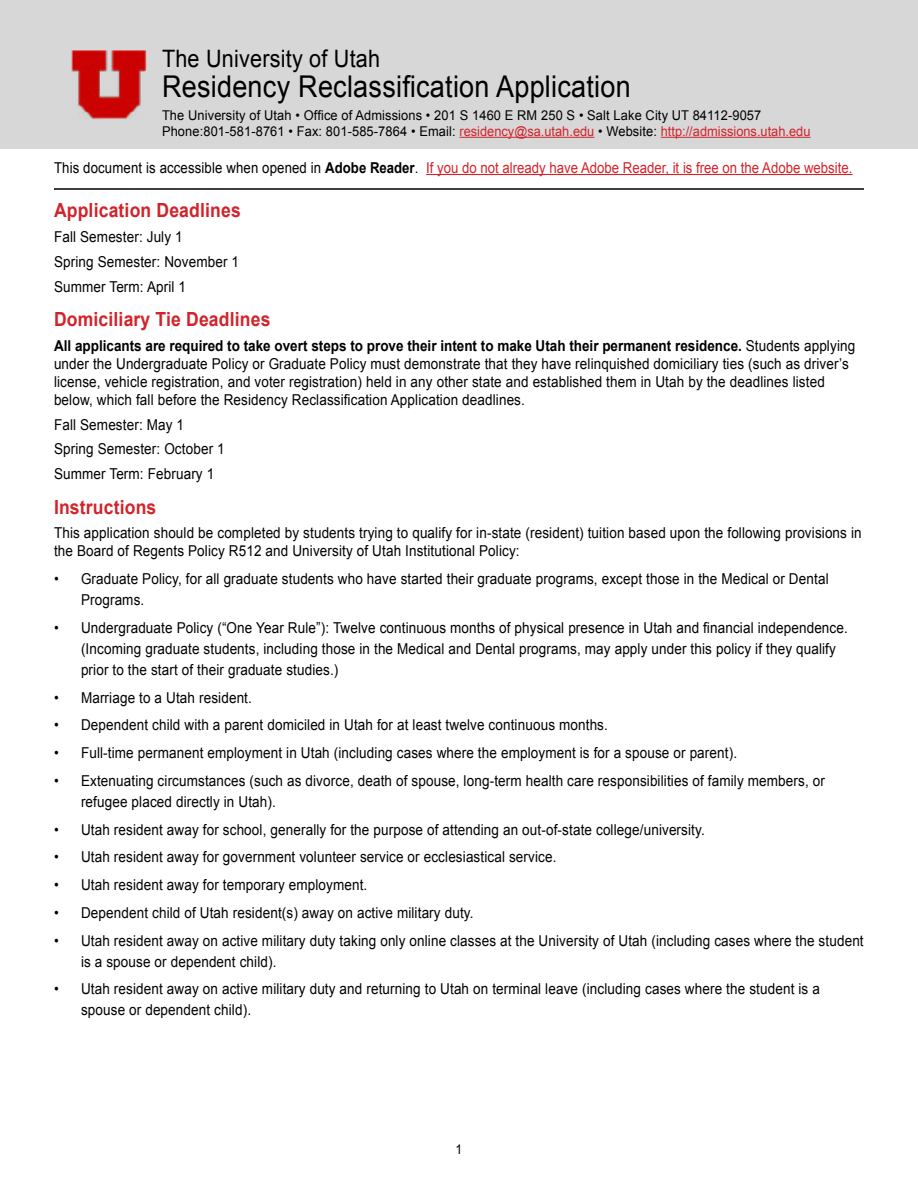
<style>
.page{position:relative;width:918px;height:1188px;background:#fff}
.page>*{position:absolute;margin:0;border:0;box-sizing:border-box;transform-origin:0 0}
.heading_1{font:30px "Arial";letter-spacing:.01em;color:#000;scale:.9 1}
.heading_1-2{font:24px "Arial";letter-spacing:.01em;color:#000;scale:.9 1}
.heading_2{font:700 19.5px "Arial";letter-spacing:.01em;color:#d2232a;scale:.9 1}
.body_copy{font:15px/21px "Arial";letter-spacing:.01em;color:#000;scale:.9 1}
.body_copy-2{font:15px "Arial";color:#d2232a;scale:.88 1}
.heading_3{font:13.5px/16.2px "Arial";letter-spacing:.01em;color:#000;scale:.95 1}
.heading_3-2{font:13.5px "Arial";letter-spacing:.01em;color:#000;scale:.9 1}
.s1{color:#d2232a}
.s2{color:#000}
.s3{font-weight:700;color:#000}
.s4{font-weight:700}
</style>
<div class="page">
<div style="left:0;top:0;width:918px;height:148px;background:#d7d7d7"></div>
<hr style="left:459px;top:137px;width:135px;height:1px;background:#d2232a">
<hr style="left:661px;top:137px;width:150px;height:1px;background:#d2232a">
<img style="left:71px;top:50px;width:76px;height:70px">
<hr style="left:426px;top:174px;width:427px;height:1px;background:#d2232a">
<hr style="left:54px;top:188px;width:810px;height:2px;background:#000">
<p class="heading_1-2" style="left:162px;top:43px;width:244px">The University of Utah</p>
<p class="heading_1" style="left:162px;top:67px;width:522px">Residency Reclassification Application</p>
<p class="heading_3" style="left:162px;top:107px;width:684px">The University of Utah • Office of Admissions • 201 S 1460 E RM 250 S • Salt Lake City UT 84112-9057<br>Phone:801-581-8761 • Fax: 801-585-7864 • Email: <span class="s1">residency@sa.utah.edu</span> • Website: <span class="s1">http://admissions.utah.edu</span></p>
<p class="body_copy-2" style="left:54px;top:158px;width:909px"><span class="s2">This document is accessible when opened in</span> <span class="s3">Adobe Reader</span><span class="s2">.</span> If you do not already have Adobe Reader, it is free on the Adobe website.</p>
<p class="heading_2" style="left:54px;top:198px;width:209px">Application Deadlines</p>
<p class="body_copy" style="left:54px;top:227px;width:145px">Fall Semester: July 1</p>
<p class="body_copy" style="left:54px;top:251px;width:207px">Spring Semester: November 1</p>
<p class="body_copy" style="left:54px;top:276px;width:148px">Summer Term: April 1</p>
<p class="heading_2" style="left:54px;top:306px;width:242px">Domiciliary Tie Deadlines</p>
<p class="body_copy" style="left:54px;top:337px;width:892px;line-height:18px"><span class="s4">All applicants are required to take overt steps to prove their intent to make Utah their permanent residence.</span> Students applying under the Undergraduate Policy or Graduate Policy must demonstrate that they have relinquished domiciliary ties (such as driver’s license, vehicle registration, and voter registration) held in any other state and established them in Utah by the deadlines listed below, which fall before the Residency Reclassification Application deadlines.</p>
<p class="body_copy" style="left:54px;top:414px;width:146px">Fall Semester: May 1</p>
<p class="body_copy" style="left:54px;top:439px;width:191px">Spring Semester: October 1</p>
<p class="body_copy" style="left:54px;top:464px;width:180px">Summer Term: February 1</p>
<p class="heading_2" style="left:54px;top:494px;width:115px">Instructions</p>
<p class="body_copy" style="left:54px;top:524px;width:899px;line-height:18px">This application should be completed by students trying to qualify for in-state (resident) tuition based upon the following provisions in the Board of Regents Policy R512 and University of Utah Institutional Policy:</p>
<p class="body_copy" style="left:81px;top:569px;width:832px;text-indent:-27px">• Graduate Policy, for all graduate students who have started their graduate programs, except those in the Medical or Dental<br>Programs.</p>
<p class="body_copy" style="left:81px;top:617px;width:854px;text-indent:-27px">• Undergraduate Policy (“One Year Rule”): Twelve continuous months of physical presence in Utah and financial independence. (Incoming graduate students, including those in the Medical and Dental programs, may apply under this policy if they qualify prior to the start of their graduate studies.)</p>
<p class="body_copy" style="left:54px;top:687px;width:221px">• Marriage to a Utah resident.</p>
<p class="body_copy" style="left:54px;top:715px;width:617px">• Dependent child with a parent domiciled in Utah for at least twelve continuous months.</p>
<p class="body_copy" style="left:54px;top:743px;width:761px">• Full-time permanent employment in Utah (including cases where the employment is for a spouse or parent).</p>
<p class="body_copy" style="left:81px;top:770px;width:828px;text-indent:-27px">• Extenuating circumstances (such as divorce, death of spouse, long-term health care responsibilities of family members, or refugee placed directly in Utah).</p>
<p class="body_copy" style="left:54px;top:819px;width:725px">• Utah resident away for school, generally for the purpose of attending an out-of-state college/university.</p>
<p class="body_copy" style="left:54px;top:847px;width:560px">• Utah resident away for government volunteer service or ecclesiastical service.</p>
<p class="body_copy" style="left:54px;top:875px;width:350px">• Utah resident away for temporary employment.</p>
<p class="body_copy" style="left:54px;top:902px;width:468px">• Dependent child of Utah resident(s) away on active military duty.</p>
<p class="body_copy" style="left:81px;top:930px;width:871px;text-indent:-27px">• Utah resident away on active military duty taking only online classes at the University of Utah (including cases where the student is a spouse or dependent child).</p>
<p class="body_copy" style="left:81px;top:979px;width:822px;text-indent:-27px">• Utah resident away on active military duty and returning to Utah on terminal leave (including cases where the student is a spouse or dependent child).</p>
<p class="heading_3-2" style="left:456px;top:1140px;width:9px">1</p>
</div>
